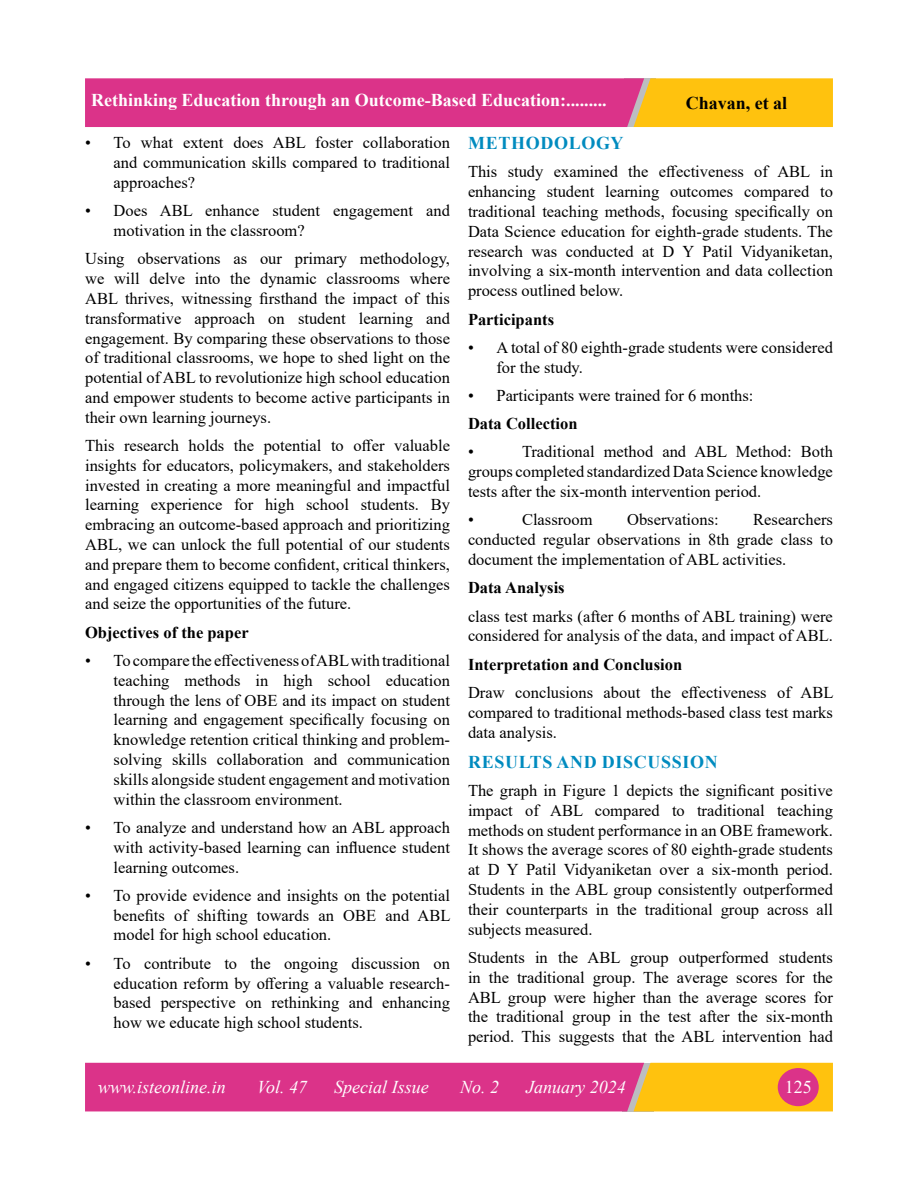
<style>
.page{position:relative;width:918px;height:1188px;background:#fff}
.page>*{position:absolute;margin:0;border:0;box-sizing:border-box;transform-origin:0 0}
.t1{font:700 18px "Times New Roman";color:#fff}
.t2{font:italic 18px "Times New Roman";color:#fff}
.t3{font:700 18px "Times New Roman";letter-spacing:.035em;color:#008bbf}
.t4{font:700 18px "Times New Roman";color:#000}
.t5{font:18px "Times New Roman";color:#fff}
.t6{font:16.5px/19.8px "Times New Roman";color:#000;text-align:justify}
.t7{font:700 16.5px "Times New Roman";color:#000}
</style>
<div class="page">
<svg style="left:85px;top:1063px;width:748px;height:48px;background:#e2546d"></svg>
<div style="left:778px;top:1068px;width:41px;height:38px;background:#db3389;border-radius:50%"></div>
<svg style="left:85px;top:78px;width:748px;height:49px;background:#e4596b"></svg>
<p class="t1" style="left:91px;top:87px;width:517px">Rethinking Education through an Outcome-Based Education:.........</p>
<p class="t4" style="left:686px;top:90px;width:103px">Chavan, et al</p>
<p class="t3" style="left:468px;top:130px;width:157px">METHODOLOGY</p>
<p class="t6" style="left:468px;top:161px;width:366px">This study examined the effectiveness of ABL in enhancing student learning outcomes compared to traditional teaching methods, focusing specifically on Data Science education for eighth-grade students. The research was conducted at D Y Patil Vidyaniketan, involving a six-month intervention and data collection process outlined below.</p>
<p class="t7" style="left:468px;top:307px;width:88px">Participants</p>
<p class="t6" style="left:496px;top:337px;width:338px;text-indent:-28px">• A total of 80 eighth-grade students were considered for the study.</p>
<p class="t6" style="left:468px;top:385px;width:287px">• Participants were trained for 6 months:</p>
<p class="t7" style="left:468px;top:412px;width:111px">Data Collection</p>
<p class="t6" style="left:468px;top:442px;width:7px">•</p>
<p class="t6" style="left:114px;top:132px;width:338px;text-indent:-28px">• To what extent does ABL foster collaboration and communication skills compared to traditional approaches?</p>
<p class="t6" style="left:114px;top:200px;width:338px;text-indent:-28px">• Does ABL enhance student engagement and motivation in the classroom?</p>
<p class="t6" style="left:85px;top:248px;width:366px">Using observations as our primary methodology, we will delve into the dynamic classrooms where ABL thrives, witnessing firsthand the impact of this transformative approach on student learning and engagement. By comparing these observations to those of traditional classrooms, we hope to shed light on the potential of ABL to revolutionize high school education and empower students to become active participants in their own learning journeys.</p>
<p class="t6" style="left:85px;top:435px;width:366px">This research holds the potential to offer valuable insights for educators, policymakers, and stakeholders invested in creating a more meaningful and impactful learning experience for high school students. By embracing an outcome-based approach and prioritizing ABL, we can unlock the full potential of our students and prepare them to become confident, critical thinkers, and engaged citizens equipped to tackle the challenges and seize the opportunities of the future.</p>
<p class="t7" style="left:85px;top:620px;width:165px">Objectives of the paper</p>
<p class="t6" style="left:114px;top:650px;width:338px;text-indent:-28px">• To compare the effectiveness of ABL with traditional teaching methods in high school education through the lens of OBE and its impact on student learning and engagement specifically focusing on knowledge retention critical thinking and problem&shy;solving skills collaboration and communication skills alongside student engagement and motivation within the classroom environment.</p>
<p class="t6" style="left:114px;top:817px;width:338px;text-indent:-28px">• To analyze and understand how an ABL approach with activity-based learning can influence student learning outcomes.</p>
<p class="t6" style="left:114px;top:885px;width:338px;text-indent:-28px">• To provide evidence and insights on the potential benefits of shifting towards an OBE and ABL model for high school education.</p>
<p class="t6" style="left:114px;top:953px;width:338px;text-indent:-28px">• To contribute to the ongoing discussion on education reform by offering a valuable research&shy;based perspective on rethinking and enhancing how we educate high school students.</p>
<p class="t6" style="left:468px;top:442px;width:366px;text-indent:54px">Traditional method and ABL Method: Both groups completed standardized Data Science knowledge tests after the six-month intervention period.</p>
<p class="t6" style="left:468px;top:509px;width:7px">•</p>
<p class="t6" style="left:522px;top:509px;width:72px">Classroom</p>
<p class="t6" style="left:627px;top:509px;width:93px">Observations:</p>
<p class="t6" style="left:468px;top:509px;width:366px;text-indent:285px">Researchers conducted regular observations in 8th grade class to document the implementation of ABL activities.</p>
<p class="t7" style="left:468px;top:576px;width:98px">Data Analysis</p>
<p class="t6" style="left:468px;top:606px;width:366px">class test marks (after 6 months of ABL training) were considered for analysis of the data, and impact of ABL.</p>
<p class="t7" style="left:468px;top:652px;width:216px">Interpretation and Conclusion</p>
<p class="t6" style="left:468px;top:682px;width:367px">Draw conclusions about the effectiveness of ABL compared to traditional methods-based class test marks data analysis.</p>
<p class="t3" style="left:468px;top:749px;width:251px">RESULTS AND DISCUSSION</p>
<p class="t6" style="left:468px;top:780px;width:366px">The graph in Figure 1 depicts the significant positive impact of ABL compared to traditional teaching methods on student performance in an OBE framework.<br>It shows the average scores of 80 eighth-grade students at D Y Patil Vidyaniketan over a six-month period.<br>Students in the ABL group consistently outperformed their counterparts in the traditional group across all subjects measured.</p>
<p class="t6" style="left:468px;top:947px;width:366px">Students in the ABL group outperformed students in the traditional group. The average scores for the ABL group were higher than the average scores for the traditional group in the test after the six-month period. This suggests that the ABL intervention had</p>
<p class="t2" style="left:98px;top:1074px;width:129px">www.isteonline.in</p>
<p class="t2" style="left:257px;top:1074px;width:52px">Vol. 47</p>
<p class="t2" style="left:334px;top:1074px;width:96px">Special Issue</p>
<p class="t2" style="left:460px;top:1074px;width:41px">No. 2</p>
<p class="t2" style="left:526px;top:1074px;width:101px">January 2024</p>
<p class="t5" style="left:785px;top:1074px;width:28px">125</p>
</div>
